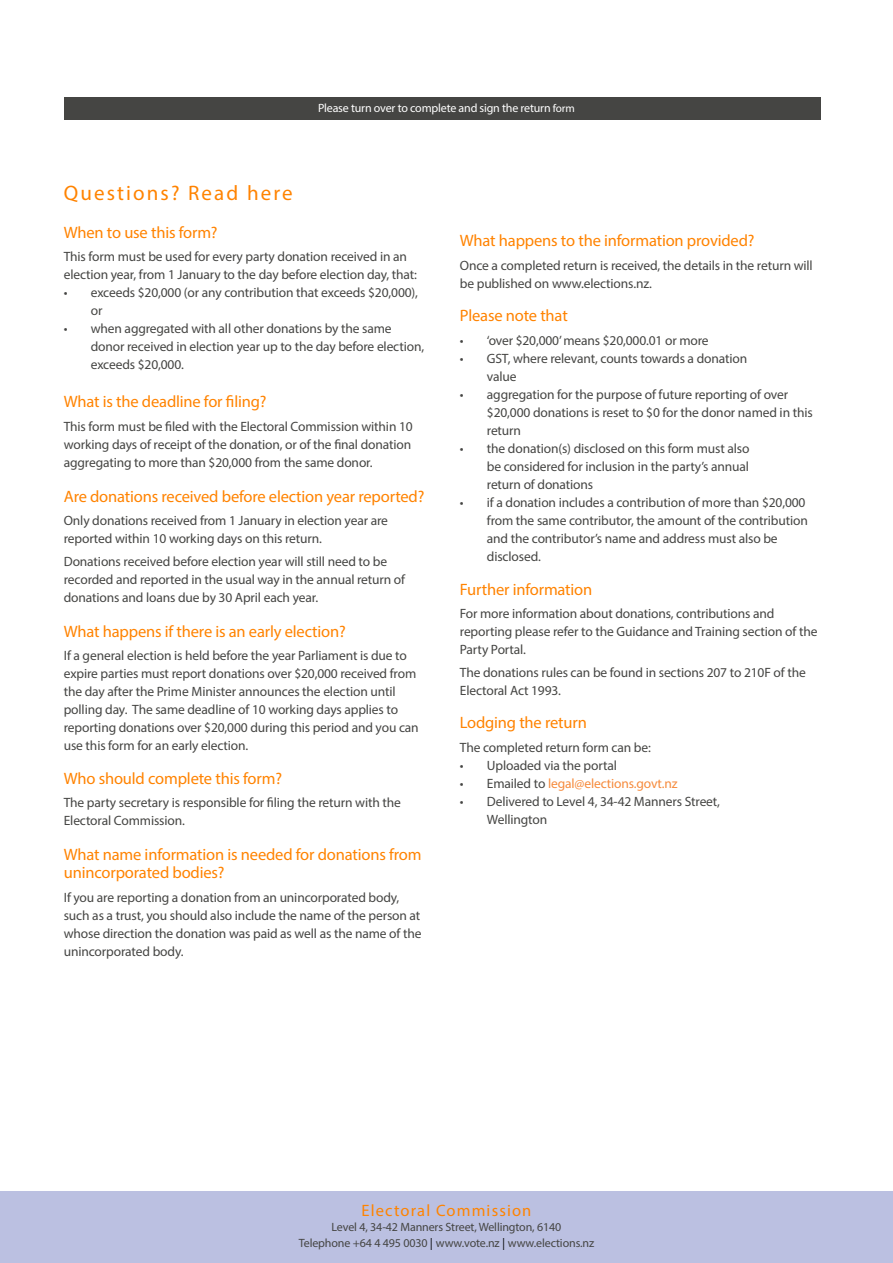
<style>
.page{position:relative;width:893px;height:1263px;background:#fff}
.page>*{position:absolute;margin:0;border:0;box-sizing:border-box;transform-origin:0 0}
.t1{font:21px "Myriad Pro";letter-spacing:.1em;color:#ff8300}
.t2{font:16.5px/18px "Myriad Pro";letter-spacing:-.01em;color:#ff8300}
.t3{font:16.5px "Myriad Pro";letter-spacing:.07em;color:#ff8300}
.t4{font:13.5px/18px "Myriad Pro";letter-spacing:-.01em;color:#454543}
.t5{font:13.5px "Myriad Pro";letter-spacing:-.01em;color:#f68b3d}
.t6{font:12px/15.9px "Myriad Pro";letter-spacing:-.01em;color:#454543;text-align:center}
.t7{font:12px "Myriad Pro";letter-spacing:-.015em;color:#fff}
.s1{font-size:11.25px}
.s2{color:#454543}
.s3{font-family:"Minion Pro";color:#000}
</style>
<div class="page">
<div style="left:64px;top:97px;width:757px;height:22px;background:#454543"></div>
<div style="left:0;top:1191px;width:893px;height:72px;background:#bbc0e1"></div>
<p class="t7" style="left:318px;top:101px;width:258px">Please turn over to complete and sign the return <span class="s1">form</span></p>
<h1 class="t1" style="left:64px;top:180px;width:230px">Questions? Read here</h1>
<p class="t2" style="left:64px;top:223px;width:155px">When to use this form?</p>
<p class="t4" style="left:64px;top:247px;width:355px">This form must be used for every party donation received in an election year, from 1 January to the day before election day, that:</p>
<p class="t4" style="left:91px;top:283px;width:329px;text-indent:-27px">• exceeds $20,000 (or any contribution that exceeds $20,000), or</p>
<p class="t4" style="left:91px;top:319px;width:335px;text-indent:-27px">• when aggregated with all other donations by the same donor received in election year up to the day before election, exceeds $20,000.</p>
<p class="t2" style="left:64px;top:392px;width:204px">What is the deadline for filing?</p>
<p class="t4" style="left:64px;top:417px;width:351px;text-align:justify">This form must be filed with the Electoral Commission within 10 working days of receipt of the donation, or of the final donation aggregating to more than $20,000 from the same donor.</p>
<p class="t2" style="left:64px;top:487px;width:362px">Are donations received before election year reported?</p>
<p class="t4" style="left:64px;top:511px;width:326px">Only donations received from 1 January in election year are reported within 10 working days on this return.</p>
<p class="t4" style="left:64px;top:552px;width:343px">Donations received before election year will still need to be recorded and reported in the usual way in the annual return of donations and loans due by 30 April each year.</p>
<p class="t2" style="left:64px;top:622px;width:283px">What happens if there is an early election?</p>
<p class="t4" style="left:64px;top:646px;width:356px">If a general election is held before the year Parliament is due to expire parties must report donations over $20,000 received from the day after the Prime Minister announces the election until polling day. The same deadline of 10 working days applies to reporting donations over $20,000 during this period and you can use this form for an early election.</p>
<p class="t2" style="left:64px;top:769px;width:220px">Who should complete this form?</p>
<p class="t4" style="left:64px;top:793px;width:339px">The party secretary is responsible for filing the return with the<br>Electoral Commission.</p>
<p class="t2" style="left:64px;top:845px;width:359px">What name information is needed for donations from unincorporated bodies?</p>
<p class="t4" style="left:64px;top:888px;width:359px">If you are reporting a donation from an unincorporated body, such as a trust, you should also include the name of the person at whose direction the donation was paid as well as the name of the unincorporated body.</p>
<p class="t2" style="left:460px;top:231px;width:296px">What happens to the information provided?</p>
<p class="t4" style="left:460px;top:256px;width:354px">Once a completed return is received, the details in the return will be published on www.elections.nz.</p>
<p class="t2" style="left:460px;top:307px;width:109px">Please note that</p>
<p class="t4" style="left:460px;top:331px;width:250px">• ‘over $20,000’ means $20,000.01 or more</p>
<p class="t4" style="left:487px;top:349px;width:262px;text-indent:-27px">• GST, where relevant, counts towards a donation value</p>
<p class="t4" style="left:487px;top:385px;width:327px;text-indent:-27px">• aggregation for the purpose of future reporting of over $20,000 donations is reset to $0 for the donor named in this return</p>
<p class="t4" style="left:487px;top:439px;width:264px;text-align:justify;text-indent:-27px">• the donation(s) disclosed on this form must also be considered for inclusion in the party’s annual return of donations</p>
<p class="t4" style="left:487px;top:493px;width:323px;text-indent:-27px">• if a donation includes a contribution of more than $20,000 from the same contributor, the amount of the contribution and the contributor’s name and address must also be disclosed.</p>
<p class="t2" style="left:460px;top:580px;width:134px">Further information</p>
<p class="t4" style="left:460px;top:604px;width:359px">For more information about donations, contributions and reporting please refer to the Guidance and Training section of the<br>Party Portal.</p>
<p class="t4" style="left:460px;top:663px;width:347px">The donations rules can be found in sections 207 to 210F of the<br>Electoral Act 1993.</p>
<p class="t2" style="left:460px;top:713px;width:129px">Lodging the return</p>
<p class="t4" style="left:460px;top:738px;width:192px">The completed return form can be:</p>
<p class="t4" style="left:460px;top:756px;width:159px">• Uploaded via the portal</p>
<p class="t5" style="left:460px;top:775px;width:219px"><span class="s2">• Emailed to</span> legal@elections.govt.nz</p>
<p class="t4" style="left:487px;top:792px;width:235px;text-indent:-27px">• Delivered to Level 4, 34-42 Manners Street,<br>Wellington</p>
<p class="t3" style="left:362px;top:1200px;width:171px">Electoral Commission</p>
<p class="t6" style="left:299px;top:1219px;width:297px">Level 4, 34-42 Manners Street, Wellington, 6140<br>Telephone +64 4 495 0030 <span class="s3">|</span> www.vote.nz <span class="s3">|</span> www.elections.nz</p>
</div>
